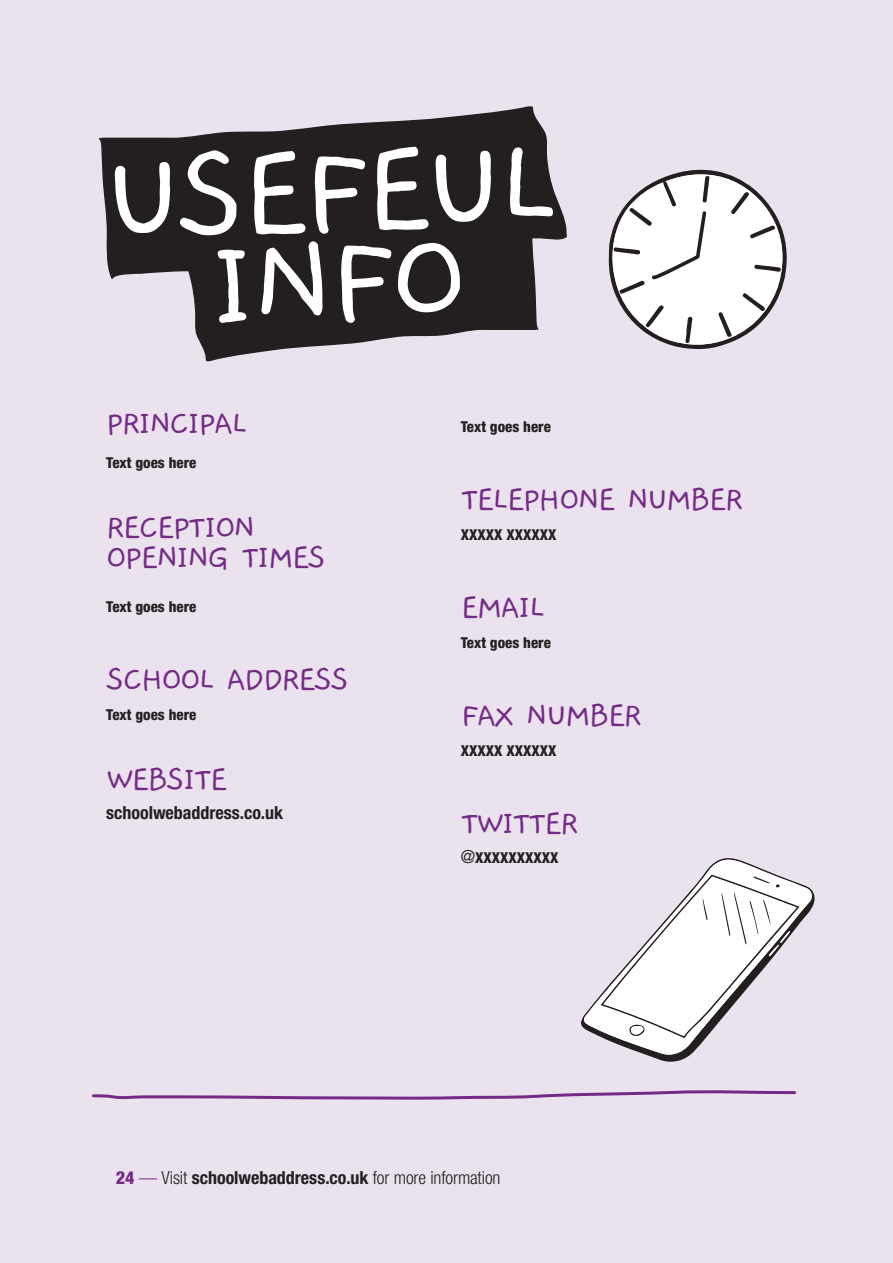
<style>
.page{position:relative;width:893px;height:1263px;background:#eae2ed}
.page>*{position:absolute;margin:0;border:0;box-sizing:border-box;transform-origin:0 0}
.t1{font:138px "Gaegu";color:#fff}
.t2{font:36px/30px "Gaegu";letter-spacing:-.05em;color:#742b86}
.t3{font:300 condensed 18px "Helvetica Neue";letter-spacing:-.005em;color:#231f20}
.t4{font:700 condensed 18px "Helvetica Neue";color:#231f20}
.t5{font:800 condensed 15px "Helvetica Neue";color:#231f20}
.s1{font-weight:400;font-size:18px}
.s2{font-weight:800;color:#742b86}
.s3{color:#742b86}
.s4{font-weight:700}
</style>
<div class="page">
<svg style="left:98px;top:106px;width:469px;height:173px"></svg>
<svg style="left:179px;top:185px;width:361px;height:176px;background:#3d393b"></svg>
<svg style="left:581px;top:858px;width:234px;height:204px"></svg>
<svg style="left:584px;top:859px;width:230px;height:196px"></svg>
<svg style="left:609px;top:169px;width:178px;height:180px"></svg>
<svg style="left:92px;top:1090px;width:705px;height:10px"></svg>
<h1 class="t1" style="left:101px;top:132px;width:457px;rotate:-2deg">USEFEUL</h1>
<h1 class="t1" style="left:206px;top:218px;width:261px;rotate:-2deg">INFO</h1>
<h2 class="t2" style="left:106px;top:409px;width:143px">PRINCIPAL</h2>
<p class="t5" style="left:106px;top:453px;width:92px">Text goes here</p>
<h2 class="t2" style="left:106px;top:512px;width:222px">RECEPTION<br>OPENING TIMES</h2>
<p class="t5" style="left:106px;top:597px;width:92px">Text goes here</p>
<h2 class="t2" style="left:106px;top:665px;width:244px">SCHOOL ADDRESS</h2>
<p class="t5" style="left:106px;top:705px;width:92px">Text goes here</p>
<h2 class="t2" style="left:106px;top:764px;width:123px">WEBSITE</h2>
<p class="t4" style="left:106px;top:801px;width:178px">schoolwebaddress.co.uk</p>
<p class="t5" style="left:461px;top:417px;width:92px">Text goes here</p>
<h2 class="t2" style="left:461px;top:485px;width:284px">TELEPHONE NUMBER</h2>
<p class="t5" style="left:461px;top:525px;width:97px">XXXXX XXXXXX</p>
<h2 class="t2" style="left:461px;top:593px;width:86px">EMAIL</h2>
<p class="t5" style="left:461px;top:633px;width:92px">Text goes here</p>
<h2 class="t2" style="left:461px;top:701px;width:183px">FAX NUMBER</h2>
<p class="t5" style="left:461px;top:741px;width:97px">XXXXX XXXXXX</p>
<h2 class="t2" style="left:461px;top:809px;width:119px">TWITTER</h2>
<p class="t5" style="left:461px;top:848px;width:99px"><span class="s1">@</span>XXXXXXXXXX</p>
<p class="t3" style="left:116px;top:1167px;width:386px"><span class="s2">24</span> <span class="s3">—</span> Visit <span class="s4">schoolwebaddress.co.uk</span> for more information</p>
</div>
